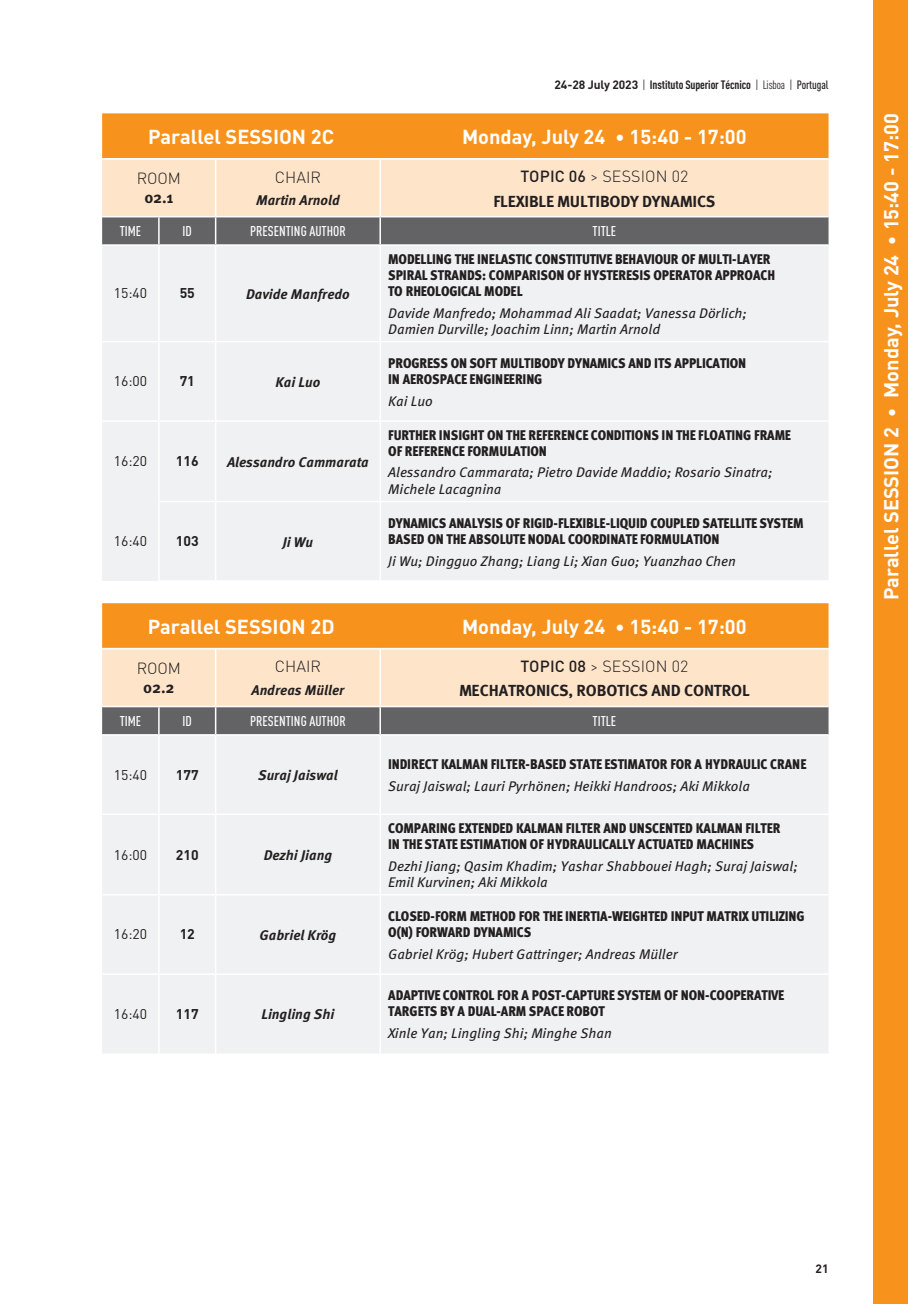
<style>
.page{position:relative;width:908px;height:1304px;background:#fff}
.page>*{position:absolute;margin:0;border:0;box-sizing:border-box;transform-origin:0 0}
.t1{font:700 20px "DIN Pro";color:#fff}
.t2{font:700 16px "FF Meta Pro";letter-spacing:-.01em;color:#231f20}
.t3{font:300 16px "DIN Pro";letter-spacing:.005em;color:#231f20}
.t4{font:300 16px "DIN";letter-spacing:-.005em;color:#231f20}
.t5{font:900 condensed 14px/16px "FF Meta Pro";letter-spacing:-.01em;color:#231f20}
.t6{font:italic 14px/16px "FF Meta Pro";color:#231f20}
.t7{font:italic 700 14px "FF Meta Pro";color:#231f20}
.t8{font:500 14px "DIN Cond";color:#fff}
.t9{font:14px "DIN";color:#231f20}
.t10{font:700 14px "DIN";color:#231f20}
.t11{font:700 12px "DIN Cond";letter-spacing:-.01em;color:#231f20}
.t12{font:700 12px "DIN Pro";color:#231f20}
.s1{font-family:"DIN Pro"}
.s2{font-weight:400}
.s3{font-weight:500}
.s4{font-family:"PT Sans"}
</style>
<div class="page">
<div style="left:873px;top:0;width:34px;height:1304px;background:#f7931d"></div>
<div style="left:102px;top:246px;width:726px;height:335px;background:#f0f1f2"></div>
<hr style="left:158px;top:246px;width:1px;height:95px;background:#fff">
<hr style="left:215px;top:246px;width:1px;height:95px;background:#fff">
<hr style="left:379px;top:246px;width:2px;height:95px;background:#fff">
<hr style="left:102px;top:341px;width:57px;height:1px;background:#fff">
<hr style="left:159px;top:341px;width:56px;height:1px;background:#fff">
<hr style="left:158px;top:342px;width:1px;height:78px;background:#fff">
<hr style="left:215px;top:341px;width:165px;height:1px;background:#fff">
<hr style="left:215px;top:342px;width:1px;height:78px;background:#fff">
<hr style="left:380px;top:341px;width:448px;height:1px;background:#fff">
<hr style="left:379px;top:342px;width:2px;height:78px;background:#fff">
<hr style="left:102px;top:420px;width:57px;height:2px;background:#fff">
<hr style="left:159px;top:420px;width:56px;height:2px;background:#fff">
<hr style="left:158px;top:422px;width:1px;height:79px;background:#fff">
<hr style="left:215px;top:420px;width:165px;height:2px;background:#fff">
<hr style="left:215px;top:422px;width:1px;height:79px;background:#fff">
<hr style="left:380px;top:420px;width:448px;height:2px;background:#fff">
<hr style="left:379px;top:422px;width:2px;height:79px;background:#fff">
<hr style="left:158px;top:501px;width:57px;height:1px;background:#fff">
<hr style="left:158px;top:502px;width:1px;height:78px;background:#fff">
<hr style="left:215px;top:501px;width:165px;height:1px;background:#fff">
<hr style="left:215px;top:502px;width:1px;height:78px;background:#fff">
<hr style="left:380px;top:501px;width:448px;height:1px;background:#fff">
<hr style="left:379px;top:502px;width:2px;height:78px;background:#fff">
<hr style="left:158px;top:580px;width:57px;height:2px;background:#fff">
<hr style="left:215px;top:580px;width:165px;height:2px;background:#fff">
<hr style="left:380px;top:580px;width:448px;height:2px;background:#fff">
<svg style="left:102px;top:113px;width:726px;height:132px;background:#dcaf7c"></svg>
<hr style="left:102px;top:158px;width:278px;height:1px;background:#fff">
<hr style="left:380px;top:158px;width:448px;height:1px;background:#fff">
<div style="left:102px;top:736px;width:726px;height:317px;background:#f0f1f2"></div>
<hr style="left:158px;top:736px;width:1px;height:77px;background:#fff">
<hr style="left:215px;top:736px;width:1px;height:77px;background:#fff">
<hr style="left:379px;top:736px;width:2px;height:77px;background:#fff">
<hr style="left:102px;top:813px;width:57px;height:2px;background:#fff">
<hr style="left:159px;top:813px;width:56px;height:2px;background:#fff">
<hr style="left:158px;top:815px;width:1px;height:79px;background:#fff">
<hr style="left:215px;top:813px;width:165px;height:2px;background:#fff">
<hr style="left:215px;top:815px;width:1px;height:79px;background:#fff">
<hr style="left:380px;top:813px;width:448px;height:2px;background:#fff">
<hr style="left:379px;top:815px;width:2px;height:79px;background:#fff">
<hr style="left:102px;top:894px;width:57px;height:2px;background:#fff">
<hr style="left:159px;top:894px;width:56px;height:2px;background:#fff">
<hr style="left:158px;top:896px;width:1px;height:77px;background:#fff">
<hr style="left:215px;top:894px;width:165px;height:2px;background:#fff">
<hr style="left:215px;top:896px;width:1px;height:77px;background:#fff">
<hr style="left:380px;top:894px;width:448px;height:2px;background:#fff">
<hr style="left:379px;top:896px;width:2px;height:77px;background:#fff">
<hr style="left:102px;top:973px;width:57px;height:2px;background:#fff">
<hr style="left:159px;top:973px;width:56px;height:2px;background:#fff">
<hr style="left:158px;top:975px;width:1px;height:79px;background:#fff">
<hr style="left:215px;top:973px;width:165px;height:2px;background:#fff">
<hr style="left:215px;top:975px;width:1px;height:79px;background:#fff">
<hr style="left:380px;top:973px;width:448px;height:2px;background:#fff">
<hr style="left:379px;top:975px;width:2px;height:79px;background:#fff">
<svg style="left:102px;top:603px;width:726px;height:132px;background:#dcaf7c"></svg>
<hr style="left:102px;top:648px;width:278px;height:1px;background:#fff">
<hr style="left:380px;top:648px;width:448px;height:1px;background:#fff">
<p class="t11" style="left:554px;top:77px;width:275px"><span class="s1">24-28 July 2023</span> <span class="s2">|</span> Instituto Superior Técnico <span class="s2">| Lisboa |</span> <span class="s3">Portugal</span></p>
<h1 class="t1" style="left:148px;top:123px;width:187px">Parallel SESSION 2C</h1>
<h1 class="t1" style="left:462px;top:123px;width:286px">Monday, July 24 <span class="s4">•</span> 15:40 - 17:00</h1>
<p class="t4" style="left:137px;top:169px;width:45px">ROOM</p>
<p class="t2" style="left:144px;top:185px;width:31px">02.1</p>
<p class="t4" style="left:275px;top:167px;width:45px">CHAIR</p>
<p class="t7" style="left:256px;top:189px;width:85px">Martin Arnold</p>
<p class="t3" style="left:520px;top:165px;width:102px"><span class="s3">TOPIC 06</span> &gt; SESSION</p>
<p class="t3" style="left:671px;top:165px;width:18px">02</p>
<p class="t2" style="left:493px;top:189px;width:40px">FLEXIBLE</p>
<p class="t2" style="left:557px;top:189px;width:33px">MULTIBODY</p>
<p class="t2" style="left:641px;top:189px;width:10px">DYNAMICS</p>
<p class="t8" style="left:120px;top:223px;width:23px">TIME</p>
<p class="t8" style="left:182px;top:223px;width:11px">ID</p>
<p class="t8" style="left:250px;top:223px;width:97px">PRESENTING AUTHOR</p>
<p class="t8" style="left:592px;top:223px;width:25px">TITLE</p>
<p class="t9" style="left:114px;top:285px;width:35px">15:40</p>
<p class="t10" style="left:179px;top:284px;width:17px">55</p>
<p class="t7" style="left:246px;top:283px;width:105px">Davide Manfredo</p>
<p class="t9" style="left:114px;top:373px;width:35px">16:00</p>
<p class="t10" style="left:179px;top:372px;width:17px">71</p>
<p class="t7" style="left:275px;top:371px;width:46px">Kai Luo</p>
<p class="t9" style="left:114px;top:452px;width:35px">16:20</p>
<p class="t10" style="left:176px;top:452px;width:24px">116</p>
<p class="t7" style="left:227px;top:451px;width:143px">Alessandro Cammarata</p>
<p class="t9" style="left:114px;top:532px;width:35px">16:40</p>
<p class="t10" style="left:176px;top:532px;width:24px">103</p>
<p class="t7" style="left:282px;top:531px;width:32px">Ji Wu</p>
<p class="t5" style="left:388px;top:250px;width:388px">MODELLING THE INELASTIC CONSTITUTIVE BEHAVIOUR OF MULTI-LAYER<br>SPIRAL STRANDS: COMPARISON OF HYSTERESIS OPERATOR APPROACH<br>TO RHEOLOGICAL MODEL</p>
<p class="t6" style="left:388px;top:304px;width:360px">Davide Manfredo; Mohammad Ali Saadat; Vanessa Dörlich;<br>Damien Durville; Joachim Linn; Martin Arnold</p>
<p class="t5" style="left:388px;top:354px;width:359px">PROGRESS ON SOFT MULTIBODY DYNAMICS AND ITS APPLICATION<br>IN AEROSPACE ENGINEERING</p>
<p class="t6" style="left:388px;top:392px;width:46px">Kai Luo</p>
<p class="t5" style="left:388px;top:426px;width:404px">FURTHER INSIGHT ON THE REFERENCE CONDITIONS IN THE FLOATING FRAME<br>OF REFERENCE FORMULATION</p>
<p class="t6" style="left:388px;top:464px;width:386px">Alessandro Cammarata; Pietro Davide Maddio; Rosario Sinatra;<br>Michele Lacagnina</p>
<p class="t5" style="left:388px;top:514px;width:417px">DYNAMICS ANALYSIS OF RIGID-FLEXIBLE-LIQUID COUPLED SATELLITE SYSTEM<br>BASED ON THE ABSOLUTE NODAL COORDINATE FORMULATION</p>
<p class="t6" style="left:388px;top:552px;width:349px">Ji Wu; Dingguo Zhang; Liang Li; Xian Guo; Yuanzhao Chen</p>
<h1 class="t1" style="left:148px;top:613px;width:188px">Parallel SESSION 2D</h1>
<h1 class="t1" style="left:462px;top:613px;width:286px">Monday, July 24 <span class="s4">•</span> 15:40 - 17:00</h1>
<p class="t4" style="left:137px;top:658px;width:45px">ROOM</p>
<p class="t2" style="left:143px;top:675px;width:33px">02.2</p>
<p class="t4" style="left:275px;top:657px;width:45px">CHAIR</p>
<p class="t7" style="left:251px;top:679px;width:94px">Andreas Müller</p>
<p class="t3" style="left:520px;top:655px;width:102px"><span class="s3">TOPIC 08</span> &gt; SESSION</p>
<p class="t3" style="left:671px;top:655px;width:18px">02</p>
<p class="t2" style="left:459px;top:678px;width:23px">MECHATRONICS</p>
<p class="t2" style="left:568px;top:678px;width:18px">, ROBOTICS</p>
<p class="t2" style="left:651px;top:678px;width:11px">AND</p>
<p class="t2" style="left:683px;top:678px;width:11px">CONTROL</p>
<p class="t8" style="left:120px;top:712px;width:23px">TIME</p>
<p class="t8" style="left:182px;top:712px;width:11px">ID</p>
<p class="t8" style="left:250px;top:712px;width:97px">PRESENTING AUTHOR</p>
<p class="t8" style="left:592px;top:712px;width:25px">TITLE</p>
<p class="t9" style="left:114px;top:766px;width:35px">15:40</p>
<p class="t10" style="left:176px;top:765px;width:24px">177</p>
<p class="t7" style="left:258px;top:764px;width:81px">Suraj Jaiswal</p>
<p class="t9" style="left:114px;top:846px;width:35px">16:00</p>
<p class="t10" style="left:176px;top:845px;width:24px">210</p>
<p class="t7" style="left:263px;top:844px;width:70px">Dezhi Jiang</p>
<p class="t9" style="left:114px;top:926px;width:35px">16:20</p>
<p class="t10" style="left:179px;top:925px;width:17px">12</p>
<p class="t7" style="left:259px;top:924px;width:78px">Gabriel Krög</p>
<p class="t9" style="left:114px;top:1005px;width:35px">16:40</p>
<p class="t10" style="left:176px;top:1005px;width:24px">117</p>
<p class="t7" style="left:261px;top:1003px;width:75px">Lingling Shi</p>
<p class="t5" style="left:388px;top:755px;width:419px">INDIRECT KALMAN FILTER-BASED STATE ESTIMATOR FOR A HYDRAULIC CRANE</p>
<p class="t6" style="left:388px;top:777px;width:363px">Suraj Jaiswal; Lauri Pyrhönen; Heikki Handroos; Aki Mikkola</p>
<p class="t5" style="left:388px;top:819px;width:393px">COMPARING EXTENDED KALMAN FILTER AND UNSCENTED KALMAN FILTER<br>IN THE STATE ESTIMATION OF HYDRAULICALLY ACTUATED MACHINES</p>
<p class="t6" style="left:388px;top:857px;width:411px">Dezhi Jiang; Qasim Khadim; Yashar Shabbouei Hagh; Suraj Jaiswal;<br>Emil Kurvinen; Aki Mikkola</p>
<p class="t5" style="left:388px;top:907px;width:418px">CLOSED-FORM METHOD FOR THE INERTIA-WEIGHTED INPUT MATRIX UTILIZING<br>O(N) FORWARD DYNAMICS</p>
<p class="t6" style="left:388px;top:945px;width:291px">Gabriel Krög; Hubert Gattringer; Andreas Müller</p>
<p class="t5" style="left:388px;top:987px;width:397px">ADAPTIVE CONTROL FOR A POST-CAPTURE SYSTEM OF NON-COOPERATIVE<br>TARGETS BY A DUAL-ARM SPACE ROBOT</p>
<p class="t6" style="left:388px;top:1024px;width:225px">Xinle Yan; Lingling Shi; Minghe Shan</p>
<h1 class="t1" style="left:877px;top:600px;width:489px;rotate:-90deg">Parallel SESSION 2 <span class="s4">•</span> Monday, July 24 <span class="s4">•</span> 15:40 - 17:00</h1>
<p class="t12" style="left:815px;top:1261px;width:15px">21</p>
</div>
